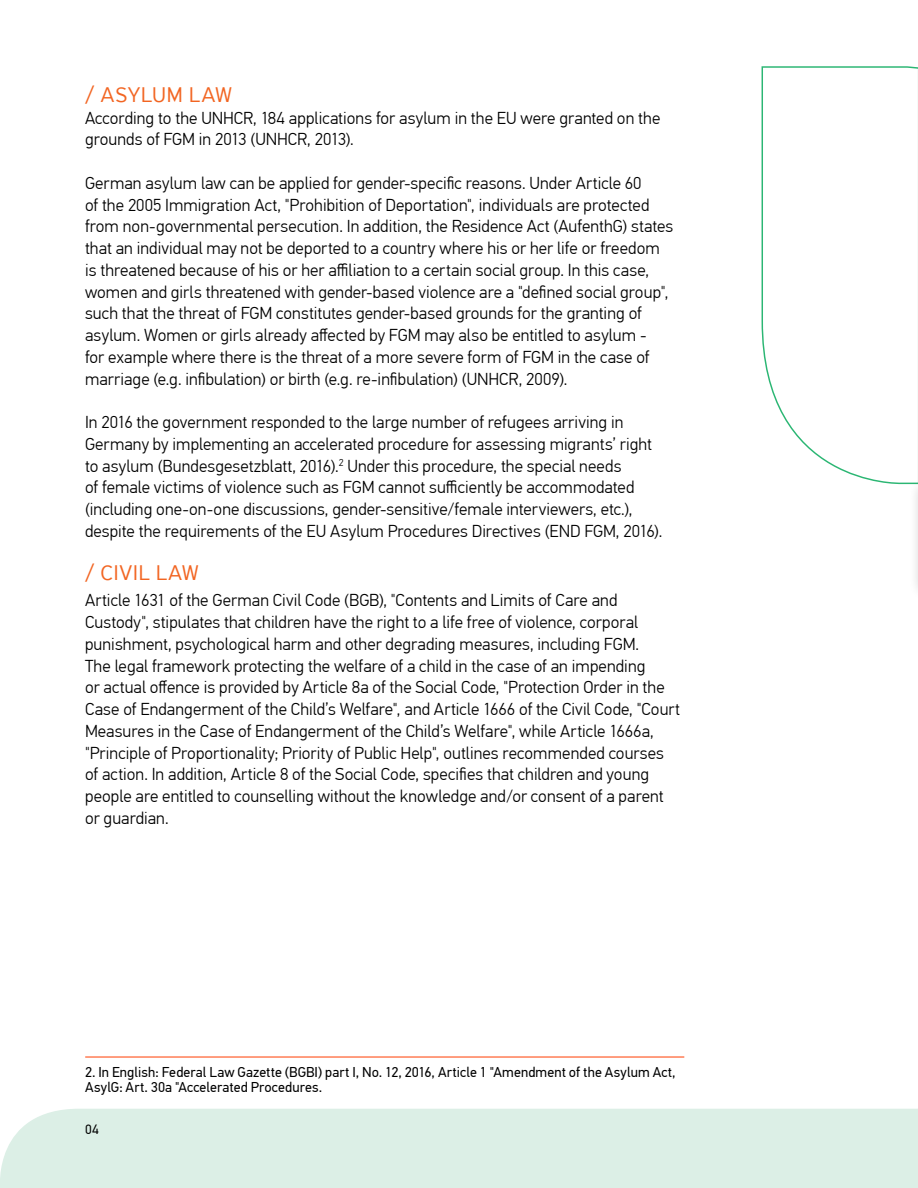
<style>
.page{position:relative;width:918px;height:1188px;background:#fff}
.page>*{position:absolute;margin:0;border:0;box-sizing:border-box;transform-origin:0 0}
.t1{font:300 22.5px "PF Highway Sans Pro";letter-spacing:.03em;color:#f26522}
.t2{font:300 17.25px/21.8px "PF Din Text Pro";letter-spacing:.005em;color:#000}
.t3{font:14.25px/15px "PF Din Text Pro";letter-spacing:.01em;color:#000}
.t4{font:13.5px "PF Din Text Pro";color:#000}
</style>
<div class="page">
<div style="left:0;top:1109px;width:917px;height:79px;background:#dcefe6"></div>
<svg style="left:917px;top:1109px;width:1px;height:79px"></svg>
<svg style="left:761px;top:66px;width:157px;height:419px"></svg>
<div style="left:908px;top:150px;width:10px;height:451px;background:#fff"></div>
<hr style="left:85px;top:1057px;width:599px;height:1px;background:#ff3c00">
<h1 class="t1" style="left:85px;top:81px;width:149px">/ ASYLUM LAW</h1>
<p class="t2" style="left:85px;top:107px;width:577px">According to the UNHCR, 184 applications for asylum in the EU were granted on the grounds of FGM in 2013 (UNHCR, 2013).</p>
<p class="t2" style="left:85px;top:172px;width:590px">German asylum law can be applied for gender-specific reasons. Under Article 60<br>of the 2005 Immigration Act, "Prohibition of Deportation", individuals are protected from non-governmental persecution. In addition, the Residence Act (AufenthG) states that an individual may not be deported to a country where his or her life or freedom is threatened because of his or her affiliation to a certain social group. In this case, women and girls threatened with gender-based violence are a "defined social group", such that the threat of FGM constitutes gender-based grounds for the granting of asylum. Women or girls already affected by FGM may also be entitled to asylum -<br>for example where there is the threat of a more severe form of FGM in the case of marriage (e.g. infibulation) or birth (e.g. re-infibulation) (UNHCR, 2009).</p>
<p class="t2" style="left:85px;top:412px;width:579px">In 2016 the government responded to the large number of refugees arriving in Germany by implementing an accelerated procedure for assessing migrants’ right to asylum (Bundesgesetzblatt, 2016).<sup>2</sup> Under this procedure, the special needs<br>of female victims of violence such as FGM cannot sufficiently be accommodated (including one-on-one discussions, gender-sensitive/female interviewers, etc.), despite the requirements of the EU Asylum Procedures Directives (END FGM, 2016).</p>
<h1 class="t1" style="left:85px;top:560px;width:115px">/ CIVIL LAW</h1>
<p class="t2" style="left:85px;top:590px;width:597px">Article 1631 of the German Civil Code (BGB), "Contents and Limits of Care and Custody", stipulates that children have the right to a life free of violence, corporal punishment, psychological harm and other degrading measures, including FGM.<br>The legal framework protecting the welfare of a child in the case of an impending<br>or actual offence is provided by Article 8a of the Social Code, "Protection Order in the Case of Endangerment of the Child’s Welfare", and Article 1666 of the Civil Code, "Court Measures in the Case of Endangerment of the Child’s Welfare", while Article 1666a, "Principle of Proportionality; Priority of Public Help", outlines recommended courses of action. In addition, Article 8 of the Social Code, specifies that children and young people are entitled to counselling without the knowledge and/or consent of a parent or guardian.</p>
<p class="t3" style="left:85px;top:1065px;width:592px">2. In English: Federal Law Gazette (BGBI) part I, No. 12, 2016, Article 1 "Amendment of the Asylum Act,<br>AsylG: Art. 30a "Accelerated Procedures.</p>
<p class="t4" style="left:85px;top:1122px;width:15px">04</p>
</div>
